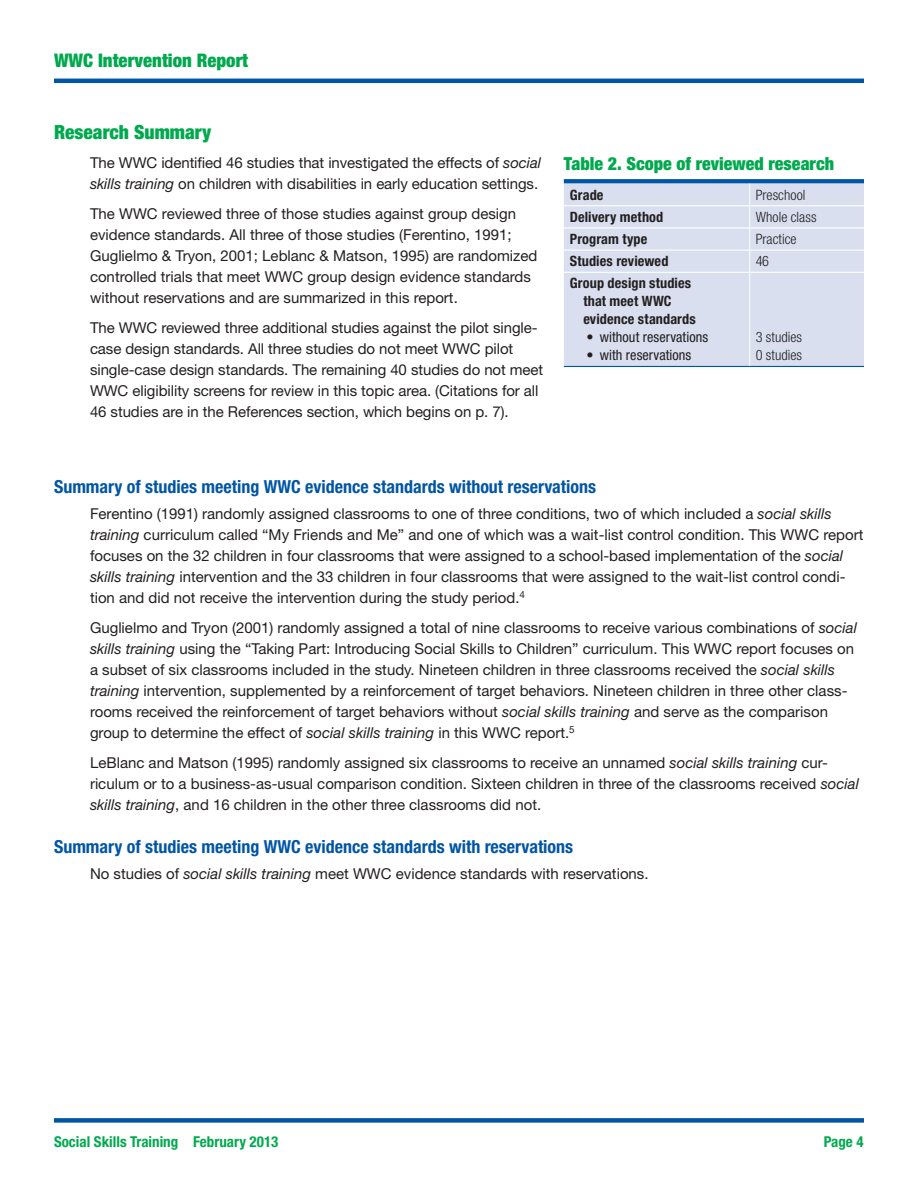
<style>
.page{position:relative;width:918px;height:1188px;background:#fff}
.page>*{position:absolute;margin:0;border:0;box-sizing:border-box;transform-origin:0 0}
.Green_Head{font:900 condensed 19.5px "Helvetica Neue LT Std";color:#00a94e}
.t1{font:900 condensed 18.75px "Helvetica Neue LT Std";color:#00a94e}
.blue_heading-left{font:700 condensed 18px "Helvetica Neue LT Std";color:#0155a5}
.Table_title{font:900 condensed 18px "Helvetica Neue LT Std";color:#00a94e}
.text__indent{font:15px/21px "Helvetica Neue LT Std";color:#231f20}
.t2{font:700 condensed 15px "Helvetica Neue LT Std";color:#00a94e}
.Table_body_text_bo{font:700 condensed 14.25px/18px "Helvetica Neue LT Std";letter-spacing:.01em;color:#231f20}
.Table_body_text{font:300 condensed 14.25px "Helvetica Neue LT Std";letter-spacing:.005em;color:#231f20}
.Table_body_text_bo-2{font:condensed 14.25px "Helvetica Neue LT Std";letter-spacing:.005em;color:#231f20}
.s1{font-style:italic}
</style>
<div class="page">
<div style="left:54px;top:1118px;width:810px;height:5px;background:#0155a5"></div>
<hr style="left:54px;top:79px;width:810px;height:4px;background:#0155a5">
<div style="left:564px;top:273px;width:300px;height:93px;background:#d9dfef"></div>
<svg style="left:564px;top:179px;width:300px;height:93px;background:#d0daec"></svg>
<hr style="left:749px;top:272px;width:1px;height:94px;background:#fff">
<hr style="left:564px;top:366px;width:186px;height:1px;background:#0155a5">
<hr style="left:750px;top:366px;width:114px;height:1px;background:#0155a5">
<p class="t1" style="left:54px;top:49px;width:196px">WWC Intervention Report</p>
<p class="Green_Head" style="left:54px;top:120px;width:159px">Research Summary</p>
<p class="text__indent" style="left:90px;top:152px;width:453px">The WWC identified 46 studies that investigated the effects of <span class="s1">social skills training</span> on children with disabilities in early education settings.</p>
<p class="text__indent" style="left:90px;top:203px;width:449px">The WWC reviewed three of those studies against group design evidence standards. All three of those studies (Ferentino, 1991; Guglielmo &amp; Tryon, 2001; Leblanc &amp; Matson, 1995) are randomized controlled trials that meet WWC group design evidence standards without reservations and are summarized in this report.</p>
<p class="text__indent" style="left:90px;top:317px;width:455px">The WWC reviewed three additional studies against the pilot single&shy;case design standards. All three studies do not meet WWC pilot single-case design standards. The remaining 40 studies do not meet WWC eligibility screens for review in this topic area. (Citations for all 46 studies are in the References section, which begins on p. 7).</p>
<p class="Table_title" style="left:564px;top:153px;width:272px">Table 2. Scope of reviewed research</p>
<p class="Table_body_text_bo" style="left:570px;top:186px;width:35px">Grade</p>
<p class="Table_body_text" style="left:756px;top:187px;width:51px">Preschool</p>
<p class="Table_body_text_bo" style="left:570px;top:208px;width:95px">Delivery method</p>
<p class="Table_body_text" style="left:756px;top:209px;width:62px">Whole class</p>
<p class="Table_body_text_bo" style="left:570px;top:230px;width:79px">Program type</p>
<p class="Table_body_text" style="left:756px;top:231px;width:43px">Practice</p>
<p class="Table_body_text_bo" style="left:570px;top:252px;width:100px">Studies reviewed</p>
<p class="Table_body_text" style="left:756px;top:253px;width:15px">46</p>
<p class="Table_body_text_bo" style="left:583px;top:274px;width:114px;text-indent:-14px">Group design studies that meet WWC evidence standards</p>
<p class="Table_body_text_bo-2" style="left:586px;top:329px;width:123px">• without reservations</p>
<p class="Table_body_text_bo-2" style="left:586px;top:347px;width:106px">• with reservations</p>
<p class="Table_body_text" style="left:756px;top:329px;width:48px">3 studies</p>
<p class="Table_body_text" style="left:756px;top:347px;width:48px">0 studies</p>
<p class="blue_heading-left" style="left:54px;top:476px;width:544px">Summary of studies meeting WWC evidence standards without reservations</p>
<p class="text__indent" style="left:90px;top:503px;width:775px">Ferentino (1991) randomly assigned classrooms to one of three conditions, two of which included a <span class="s1">social skills training</span> curriculum called “My Friends and Me” and one of which was a wait-list control condition. This WWC report focuses on the 32 children in four classrooms that were assigned to a school-based implementation of the <span class="s1">social skills training</span> intervention and the 33 children in four classrooms that were assigned to the wait-list control condi&shy;tion and did not receive the intervention during the study period.<sup>4</sup></p>
<p class="text__indent" style="left:90px;top:617px;width:769px">Guglielmo and Tryon (2001) randomly assigned a total of nine classrooms to receive various combinations of <span class="s1">social skills training</span> using the “Taking Part: Introducing Social Skills to Children” curriculum. This WWC report focuses on a subset of six classrooms included in the study. Nineteen children in three classrooms received the <span class="s1">social skills training</span> intervention, supplemented by a reinforcement of target behaviors. Nineteen children in three other class&shy;rooms received the reinforcement of target behaviors without <span class="s1">social skills training</span> and serve as the comparison group to determine the effect of <span class="s1">social skills training</span> in this WWC report.<sup>5</sup></p>
<p class="text__indent" style="left:90px;top:752px;width:771px">LeBlanc and Matson (1995) randomly assigned six classrooms to receive an unnamed <span class="s1">social skills training</span> cur&shy;riculum or to a business-as-usual comparison condition. Sixteen children in three of the classrooms received <span class="s1">social skills training</span>, and 16 children in the other three classrooms did not.</p>
<p class="blue_heading-left" style="left:54px;top:836px;width:521px">Summary of studies meeting WWC evidence standards with reservations</p>
<p class="text__indent" style="left:90px;top:863px;width:560px">No studies of <span class="s1">social skills training</span> meet WWC evidence standards with reservations.</p>
<p class="t2" style="left:54px;top:1132px;width:226px">Social Skills Training February 2013</p>
<p class="t2" style="left:824px;top:1132px;width:41px">Page 4</p>
</div>
